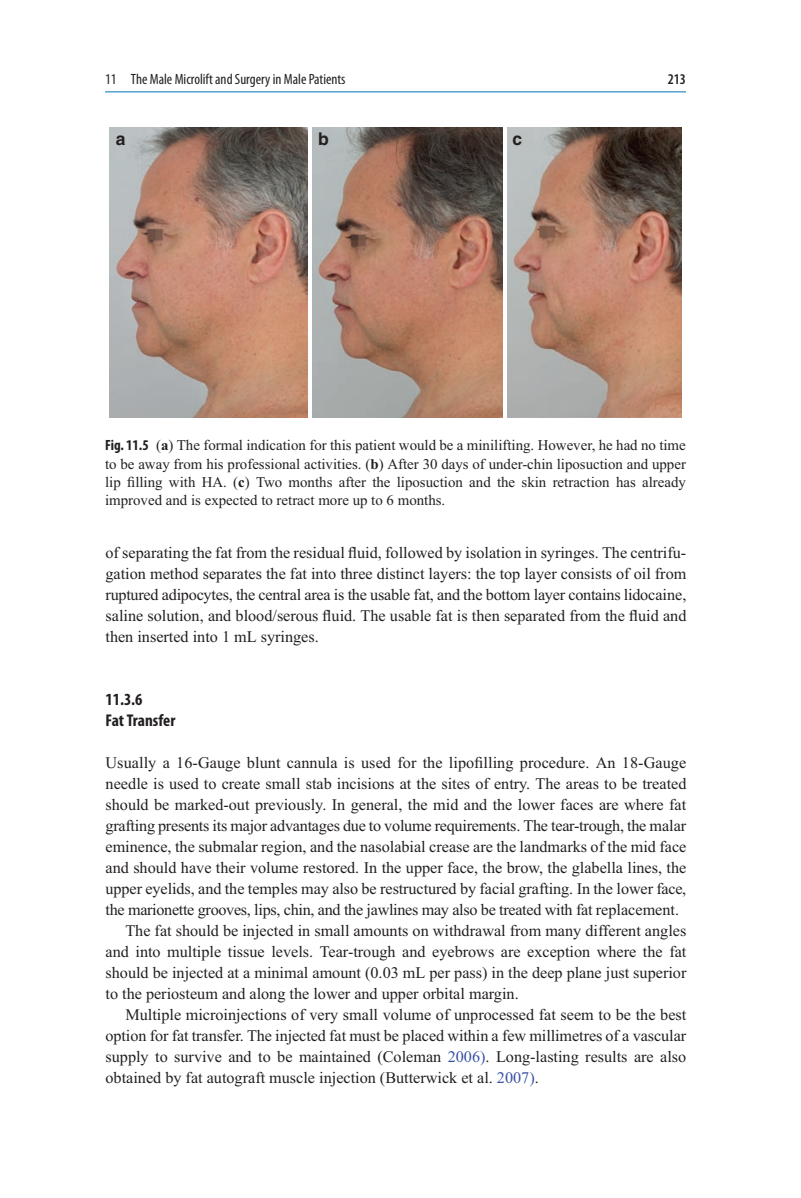
<style>
.page{position:relative;width:801px;height:1198px;background:#fff}
.page>*{position:absolute;margin:0;border:0;box-sizing:border-box;transform-origin:0 0}
.t1{font:700 17.5px "Helvetica";color:#231f20}
.t2{font:700 condensed 17.15px/21px "Myriad Pro";color:#231f20}
.t3{font:16.1px/21px "Times New Roman";color:#231f20;text-align:justify}
.t4{font:16.1px "Times New Roman";letter-spacing:-.02em;color:#231f20}
.t5{font:14.88px/18.4px "Times New Roman";color:#231f20;text-align:justify}
.t6{font:condensed 14.88px "Myriad Pro";color:#231f20}
.t7{font:600 condensed 14.88px "Myriad Pro";color:#231f20}
.s1{font-family:"Myriad Pro";font-weight:700;font-stretch:condensed}
.s2{font-weight:700}
.s3{color:#3952a4}
</style>
<div class="page">
<hr style="left:105px;top:91px;width:580px;height:1px;background:#0074bc">
<img style="left:110px;top:128px;width:197px;height:289px">
<img style="left:312px;top:128px;width:190px;height:289px">
<img style="left:507px;top:128px;width:174px;height:290px">
<p class="t6" style="left:105px;top:71px;width:242px">11 The Male Microlift and Surgery in Male Patients</p>
<p class="t7" style="left:667px;top:71px;width:20px">213</p>
<p class="t1" style="left:116px;top:128px;width:11px">a</p>
<p class="t1" style="left:318px;top:128px;width:12px">b</p>
<p class="t1" style="left:512px;top:128px;width:11px">c</p>
<p class="t5" style="left:105px;top:436px;width:582px"><span class="s1">Fig. 11.5</span> (<span class="s2">a</span>) The formal indication for this patient would be a minilifting. However, he had no time to be away from his professional activities. (<span class="s2">b</span>) After 30 days of under-chin liposuction and upper lip filling with HA. (<span class="s2">c</span>) Two months after the liposuction and the skin retraction has already improved and is expected to retract more up to 6 months.</p>
<p class="t3" style="left:105px;top:541px;width:582px">of separating the fat from the residual fluid, followed by isolation in syringes. The centrifu&shy;gation method separates the fat into three distinct layers: the top layer consists of oil from ruptured adipocytes, the central area is the usable fat, and the bottom layer contains lidocaine, saline solution, and blood/serous fluid. The usable fat is then separated from the fluid and then inserted into 1 mL syringes.</p>
<p class="t2" style="left:105px;top:689px;width:71px">11.3.6<br>Fat Transfer</p>
<p class="t3" style="left:105px;top:751px;width:582px">Usually a 16-Gauge blunt cannula is used for the lipofilling procedure. An 18-Gauge</p>
<p class="t3" style="left:105px;top:772px;width:582px">needle is used to create small stab incisions at the sites of entry. The areas to be treated</p>
<p class="t3" style="left:105px;top:793px;width:582px">should be marked-out previously. In general, the mid and the lower faces are where fat</p>
<p class="t3" style="left:105px;top:814px;width:582px">grafting presents its major advantages due to volume requirements. The tear-trough, the malar</p>
<p class="t3" style="left:105px;top:835px;width:582px">eminence, the submalar region, and the nasolabial crease are the landmarks of the mid face</p>
<p class="t3" style="left:105px;top:856px;width:582px">and should have their volume restored. In the upper face, the brow, the glabella lines, the</p>
<p class="t3" style="left:105px;top:877px;width:582px">upper eyelids, and the temples may also be restructured by facial grafting. In the lower face,</p>
<p class="t4" style="left:105px;top:898px;width:575px">the marionette grooves, lips, chin, and the jawlines may also be treated with fat replacement.</p>
<p class="t3" style="left:125px;top:919px;width:562px">The fat should be injected in small amounts on withdrawal from many different angles</p>
<p class="t3" style="left:105px;top:940px;width:582px">and into multiple tissue levels. Tear-trough and eyebrows are exception where the fat</p>
<p class="t3" style="left:105px;top:961px;width:582px">should be injected at a minimal amount (0.03 mL per pass) in the deep plane just superior</p>
<p class="t3" style="left:105px;top:982px;width:414px">to the periosteum and along the lower and upper orbital margin.</p>
<p class="t3" style="left:125px;top:1003px;width:562px">Multiple microinjections of very small volume of unprocessed fat seem to be the best</p>
<p class="t3" style="left:105px;top:1024px;width:582px">option for fat transfer. The injected fat must be placed within a few millimetres of a vascular</p>
<p class="t3" style="left:105px;top:1045px;width:582px">supply to survive and to be maintained (Coleman <span class="s3">2006)</span>. Long-lasting results are also</p>
<p class="t3" style="left:105px;top:1066px;width:434px">obtained by fat autograft muscle injection (Butterwick et al. <span class="s3">2007)</span>.</p>
</div>
